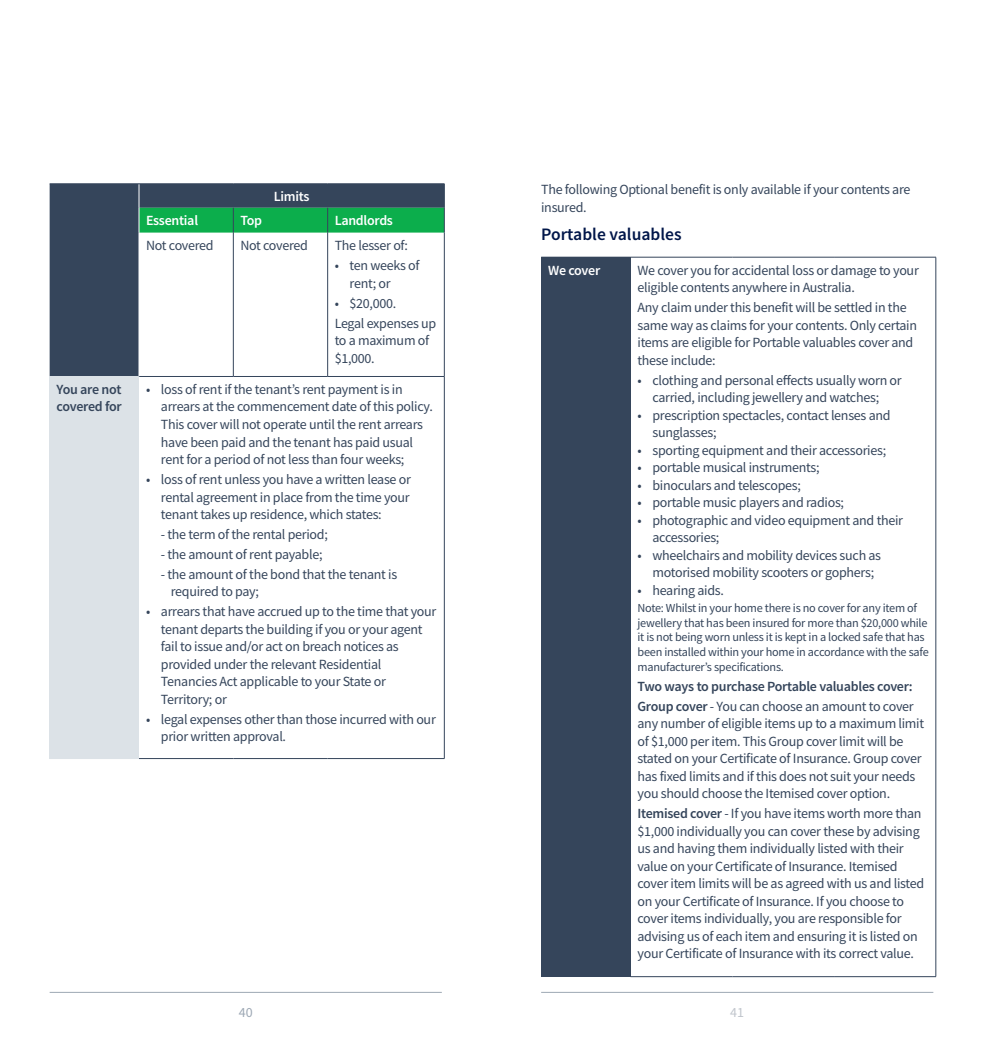
<style>
.page{position:relative;width:983px;height:1042px;background:#fff}
.page>*{position:absolute;margin:0;border:0;box-sizing:border-box;transform-origin:0 0}
._04_Header_Level_3{font:600 17.5px "Source Sans Pro";color:#011649}
.Table_Body{font:14px/17.5px "Source Sans Pro";letter-spacing:-.02em;color:#35455b}
.Table_Heading_1{font:600 14px/17.5px "Source Sans Pro";letter-spacing:-.02em;color:#35455b}
.Table_Indent_Level_2{font:14px/17.5px "Source Sans Pro";letter-spacing:-.02em;color:#35455b}
.Table_Heading_1-2{font:600 14px "Source Sans Pro";letter-spacing:-.02em;color:#fff}
.Table_Indent_Level_1{font:14px/17.5px "Source Sans Pro";letter-spacing:-.02em;color:#35455b}
.Table_Body-2{font:600 14px "Source Sans Pro";letter-spacing:-.02em;color:#fff}
.t1{font:14px "Source Sans Pro";color:#9da8b4}
.t2{font:14px "Source Sans Pro";color:#c0c5cc}
.Table_Body-3{font:12.25px/14.7px "Source Sans Pro";letter-spacing:-.02em;color:#35455b}
.s1{font-weight:600}
</style>
<div class="page">
<hr style="left:50px;top:992px;width:391px;height:1px;background:#9da8b4">
<hr style="left:541px;top:992px;width:392px;height:1px;background:#9da8b4">
<svg style="left:50px;top:184px;width:394px;height:192px"></svg>
<div style="left:50px;top:376px;width:89px;height:382px;background:#dce2e7"></div>
<hr style="left:233px;top:233px;width:1px;height:143px;background:#35455b">
<hr style="left:327px;top:233px;width:1px;height:143px;background:#35455b">
<hr style="left:444px;top:233px;width:1px;height:143px;background:#35455b">
<hr style="left:139px;top:376px;width:94px;height:1px;background:#35455b">
<hr style="left:233px;top:376px;width:94px;height:1px;background:#35455b">
<hr style="left:327px;top:376px;width:117px;height:1px;background:#35455b">
<svg style="left:139px;top:184px;width:306px;height:49px;background:#237c56"></svg>
<hr style="left:139px;top:233px;width:1px;height:143px;background:#fff">
<hr style="left:444px;top:377px;width:1px;height:381px;background:#35455b">
<hr style="left:139px;top:758px;width:94px;height:1px;background:#35455b">
<hr style="left:233px;top:758px;width:94px;height:1px;background:#35455b">
<hr style="left:327px;top:758px;width:117px;height:1px;background:#35455b">
<hr style="left:50px;top:758px;width:89px;height:1px;background:#dce2e7">
<hr style="left:50px;top:183px;width:89px;height:1px;background:#35455b">
<hr style="left:139px;top:183px;width:94px;height:1px;background:#35455b">
<hr style="left:233px;top:183px;width:94px;height:1px;background:#35455b">
<hr style="left:327px;top:183px;width:117px;height:1px;background:#35455b">
<div style="left:541px;top:257px;width:89px;height:719px;background:#35455b"></div>
<hr style="left:630px;top:257px;width:102px;height:1px;background:#35455b">
<hr style="left:732px;top:257px;width:101px;height:1px;background:#35455b">
<hr style="left:833px;top:257px;width:102px;height:1px;background:#35455b">
<hr style="left:935px;top:257px;width:1px;height:719px;background:#35455b">
<hr style="left:630px;top:976px;width:102px;height:1px;background:#35455b">
<hr style="left:732px;top:976px;width:101px;height:1px;background:#35455b">
<hr style="left:833px;top:976px;width:102px;height:1px;background:#35455b">
<p class="Table_Body-2" style="left:274px;top:188px;width:37px">Limits</p>
<p class="Table_Heading_1-2" style="left:146px;top:212px;width:54px">Essential</p>
<p class="Table_Heading_1-2" style="left:240px;top:212px;width:23px">Top</p>
<p class="Table_Heading_1-2" style="left:334px;top:212px;width:60px">Landlords</p>
<p class="Table_Body" style="left:146px;top:237px;width:69px">Not covered</p>
<p class="Table_Body" style="left:240px;top:237px;width:69px">Not covered</p>
<p class="Table_Body" style="left:334px;top:237px;width:75px">The lesser of:</p>
<p class="Table_Indent_Level_1" style="left:349px;top:257px;width:72px;text-indent:-15px">• ten weeks of rent; or</p>
<p class="Table_Indent_Level_1" style="left:334px;top:294px;width:63px">• $20,000.</p>
<p class="Table_Body" style="left:334px;top:314px;width:103px">Legal expenses up to a maximum of $1,000.</p>
<p class="Table_Heading_1" style="left:57px;top:381px;width:67px">You are not covered for</p>
<p class="Table_Body" style="left:161px;top:380px;width:273px;text-indent:-15px">• loss of rent if the tenant’s rent payment is in arrears at the commencement date of this policy.<br>This cover will not operate until the rent arrears have been paid and the tenant has paid usual rent for a period of not less than four weeks;</p>
<p class="Table_Body" style="left:161px;top:470px;width:251px;text-align:justify;text-indent:-15px">• loss of rent unless you have a written lease or rental agreement in place from the time your tenant takes up residence, which states:</p>
<p class="Table_Body" style="left:161px;top:525px;width:168px">- the term of the rental period;</p>
<p class="Table_Body" style="left:161px;top:545px;width:163px">- the amount of rent payable;</p>
<p class="Table_Indent_Level_2" style="left:171px;top:565px;width:228px;text-indent:-10px">- the amount of the bond that the tenant is required to pay;</p>
<p class="Table_Body" style="left:161px;top:603px;width:277px;text-indent:-15px">• arrears that have accrued up to the time that your tenant departs the building if you or your agent fail to issue and/or act on breach notices as provided under the relevant Residential Tenancies Act applicable to your State or Territory; or</p>
<p class="Table_Body" style="left:161px;top:710px;width:276px;text-indent:-15px">• legal expenses other than those incurred with our prior written approval.</p>
<p class="Table_Body" style="left:541px;top:181px;width:370px">The following Optional benefit is only available if your contents are insured.</p>
<p class="_04_Header_Level_3" style="left:541px;top:223px;width:142px">Portable valuables</p>
<p class="Table_Heading_1-2" style="left:548px;top:261px;width:54px">We cover</p>
<p class="Table_Body" style="left:637px;top:261px;width:283px">We cover you for accidental loss or damage to your eligible contents anywhere in Australia.</p>
<p class="Table_Body" style="left:637px;top:299px;width:281px">Any claim under this benefit will be settled in the same way as claims for your contents. Only certain items are eligible for Portable valuables cover and these include:</p>
<p class="Table_Body" style="left:637px;top:371px;width:266px;text-align:center">• clothing and personal effects usually worn or carried, including jewellery and watches;</p>
<p class="Table_Body" style="left:652px;top:406px;width:240px;text-indent:-15px">• prescription spectacles, contact lenses and sunglasses;</p>
<p class="Table_Body" style="left:637px;top:441px;width:250px">• sporting equipment and their accessories;</p>
<p class="Table_Body" style="left:637px;top:459px;width:184px">• portable musical instruments;</p>
<p class="Table_Body" style="left:637px;top:476px;width:165px">• binoculars and telescopes;</p>
<p class="Table_Body" style="left:637px;top:494px;width:208px">• portable music players and radios;</p>
<p class="Table_Body" style="left:652px;top:511px;width:252px;text-indent:-15px">• photographic and video equipment and their accessories;</p>
<p class="Table_Body" style="left:637px;top:546px;width:245px;text-align:center">• wheelchairs and mobility devices such as motorised mobility scooters or gophers;</p>
<p class="Table_Body" style="left:637px;top:581px;width:88px">• hearing aids.</p>
<p class="Table_Body-3" style="left:637px;top:600px;width:293px">Note: Whilst in your home there is no cover for any item of jewellery that has been insured for more than $20,000 while it is not being worn unless it is kept in a locked safe that has been installed within your home in accordance with the safe manufacturer’s specifications.</p>
<p class="Table_Heading_1" style="left:637px;top:678px;width:276px">Two ways to purchase Portable valuables cover:</p>
<p class="Table_Body" style="left:637px;top:697px;width:288px"><span class="s1">Group cover</span> - You can choose an amount to cover any number of eligible items up to a maximum limit of $1,000 per item. This Group cover limit will be stated on your Certificate of Insurance. Group cover has fixed limits and if this does not suit your needs you should choose the Itemised cover option.</p>
<p class="Table_Body" style="left:637px;top:805px;width:288px"><span class="s1">Itemised cover</span> - If you have items worth more than $1,000 individually you can cover these by advising us and having them individually listed with their value on your Certificate of Insurance. Itemised cover item limits will be as agreed with us and listed on your Certificate of Insurance. If you choose to cover items individually, you are responsible for advising us of each item and ensuring it is listed on your Certificate of Insurance with its correct value.</p>
<p class="t1" style="left:239px;top:1004px;width:15px">40</p>
<p class="t2" style="left:730px;top:1004px;width:15px">41</p>
</div>
